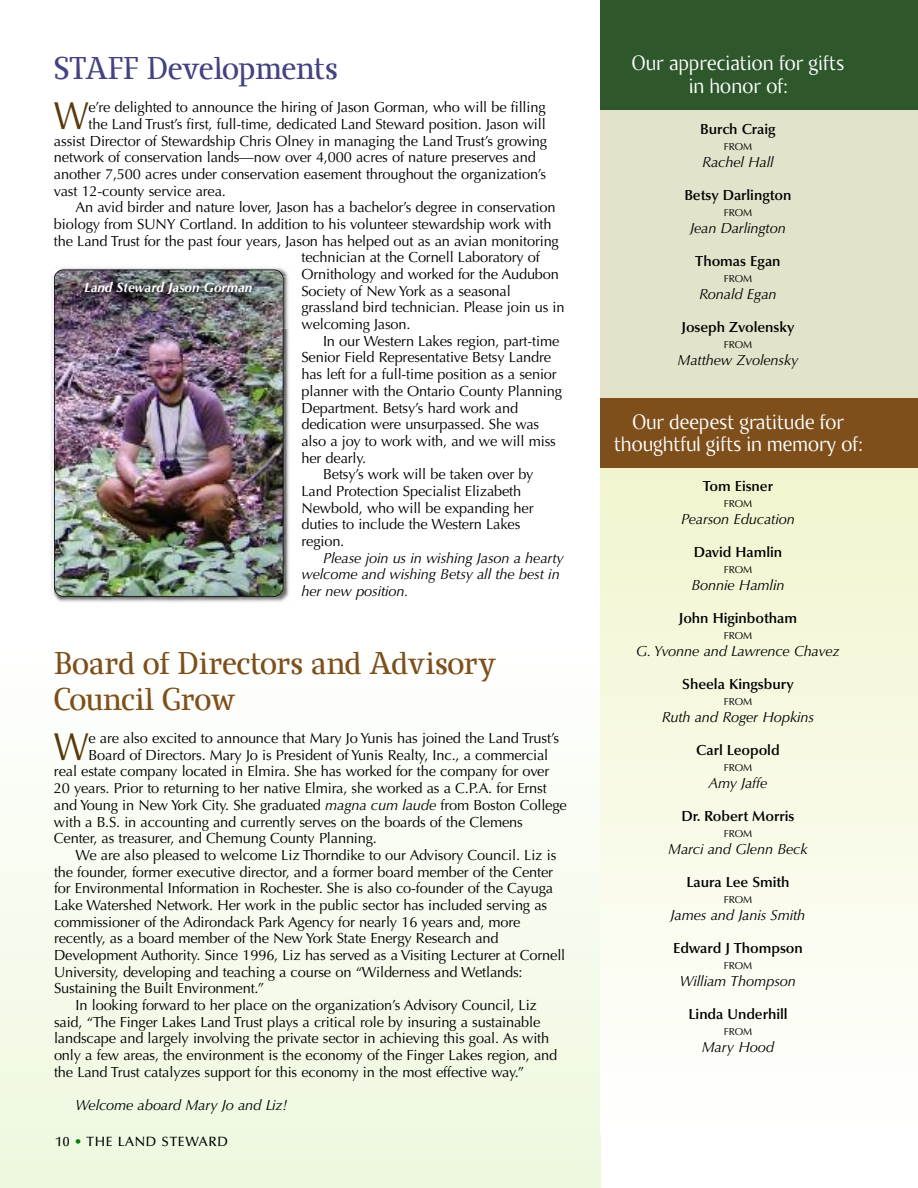
<style>
.page{position:relative;width:918px;height:1188px;background:#fff}
.page>*{position:absolute;margin:0;border:0;box-sizing:border-box;transform-origin:0 0}
.t1{font:39.15px "Optima";color:#5a380c;scale:.9 1}
.t2{font:33px/35.2px "Keule Serif EF";color:#7e4f1a}
.t3{font:33px "Keule Serif EF";letter-spacing:-.005em;color:#434282}
.t4{font:300 21.75px/22.5px "Keule Sans Serif EF";letter-spacing:-.015em;color:#fff;text-align:center}
.t5{font:14.7px "Optima";letter-spacing:-.01em;color:#000}
.t6{font:italic 14.7px/16.6px "Optima";letter-spacing:-.01em;color:#000}
.t7{font:600 14.7px "Optima";letter-spacing:-.005em;color:#000}
.t8{font:italic 700 13.5px "Optima";color:#fff}
.t9{font:500 13.5px "Optima";letter-spacing:.05em;color:#000}
.t10{font:10.2px "Optima";letter-spacing:-.015em;color:#000}
.s1{font-style:italic}
.s2{color:#008000}
</style>
<div class="page">
<div style="left:0;top:645px;width:601px;height:543px;background:linear-gradient(to bottom,#fff,#eef8de)"></div>
<div style="left:601px;top:110px;width:317px;height:288px;background:#e3e3cc"></div>
<div style="left:601px;top:466px;width:317px;height:668px;background:linear-gradient(to bottom,#f1f5ce,#fffffe)"></div>
<div style="left:601px;top:398px;width:317px;height:69px;background:#7e4f1a"></div>
<div style="left:601px;top:0;width:317px;height:110px;background:#2e572b"></div>
<img style="left:50px;top:267px;width:239px;height:335px">
<img style="left:54px;top:270px;width:229px;height:326px;border-radius:9px">
<div style="left:54px;top:270px;width:230px;height:327px;border:2px solid #000;border-radius:9px"></div>
<img style="left:50px;top:276px;width:239px;height:53px">
<h2 class="t3" style="left:54px;top:48px;width:285px">STAFF Developments</h2>
<h1 class="t1" style="left:54px;top:100px;width:41px">W</h1>
<p class="t5" style="left:88px;top:101px;width:459px">e’re delighted to announce the hiring of Jason Gorman, who will be filling</p>
<p class="t5" style="left:88px;top:118px;width:459px">the Land Trust’s first, full-time, dedicated Land Steward position. Jason will</p>
<p class="t5" style="left:54px;top:135px;width:495px">assist Director of Stewardship Chris Olney in managing the Land Trust’s growing</p>
<p class="t5" style="left:54px;top:151px;width:483px">network of conservation lands—now over 4,000 acres of nature preserves and</p>
<p class="t5" style="left:54px;top:168px;width:494px">another 7,500 acres under conservation easement throughout the organization’s</p>
<p class="t5" style="left:54px;top:185px;width:173px">vast 12-county service area.</p>
<p class="t5" style="left:76px;top:201px;width:482px">An avid birder and nature lover, Jason has a bachelor’s degree in conservation</p>
<p class="t5" style="left:54px;top:218px;width:499px">biology from SUNY Cortland. In addition to his volunteer stewardship work with</p>
<p class="t5" style="left:54px;top:235px;width:506px">the Land Trust for the past four years, Jason has helped out as an avian monitoring</p>
<p class="t5" style="left:301px;top:251px;width:240px">technician at the Cornell Laboratory of</p>
<p class="t5" style="left:301px;top:268px;width:259px">Ornithology and worked for the Audubon</p>
<p class="t5" style="left:301px;top:285px;width:211px">Society of New York as a seasonal</p>
<p class="t5" style="left:301px;top:301px;width:265px">grassland bird technician. Please join us in</p>
<p class="t5" style="left:301px;top:318px;width:111px">welcoming Jason.</p>
<p class="t5" style="left:323px;top:335px;width:238px">In our Western Lakes region, part-time</p>
<p class="t5" style="left:301px;top:351px;width:251px">Senior Field Representative Betsy Landre</p>
<p class="t5" style="left:301px;top:368px;width:257px">has left for a full-time position as a senior</p>
<p class="t5" style="left:301px;top:385px;width:262px">planner with the Ontario County Planning</p>
<p class="t5" style="left:301px;top:402px;width:218px">Department. Betsy’s hard work and</p>
<p class="t5" style="left:301px;top:418px;width:239px">dedication were unsurpassed. She was</p>
<p class="t5" style="left:301px;top:435px;width:256px">also a joy to work with, and we will miss</p>
<p class="t5" style="left:301px;top:452px;width:66px">her dearly.</p>
<p class="t5" style="left:323px;top:468px;width:212px">Betsy’s work will be taken over by</p>
<p class="t5" style="left:301px;top:485px;width:221px">Land Protection Specialist Elizabeth</p>
<p class="t5" style="left:301px;top:502px;width:234px">Newbold, who will be expanding her</p>
<p class="t5" style="left:301px;top:518px;width:220px">duties to include the Western Lakes</p>
<p class="t5" style="left:301px;top:535px;width:44px">region.</p>
<p class="t6" style="left:301px;top:551px;width:264px;text-indent:22px">Please join us in wishing Jason a hearty welcome and wishing Betsy all the best in her new position.</p>
<p class="t8" style="left:84px;top:282px;width:170px">Land Steward Jason Gorman</p>
<h2 class="t2" style="left:54px;top:645px;width:444px">Board of Directors and Advisory<br>Council Grow</h2>
<h1 class="t1" style="left:54px;top:731px;width:41px">W</h1>
<p class="t5" style="left:88px;top:732px;width:472px">e are also excited to announce that Mary Jo Yunis has joined the Land Trust’s</p>
<p class="t5" style="left:88px;top:749px;width:461px">Board of Directors. Mary Jo is President of Yunis Realty, Inc., a commercial</p>
<p class="t5" style="left:54px;top:765px;width:497px">real estate company located in Elmira. She has worked for the company for over</p>
<p class="t5" style="left:54px;top:782px;width:494px">20 years. Prior to returning to her native Elmira, she worked as a C.P.A. for Ernst</p>
<p class="t5" style="left:54px;top:799px;width:514px">and Young in New York City. She graduated <span class="s1">magna cum laude</span> from Boston College</p>
<p class="t5" style="left:54px;top:816px;width:470px">with a B.S. in accounting and currently serves on the boards of the Clemens</p>
<p class="t5" style="left:54px;top:832px;width:325px">Center, as treasurer, and Chemung County Planning.</p>
<p class="t5" style="left:76px;top:849px;width:482px">We are also pleased to welcome Liz Thorndike to our Advisory Council. Liz is</p>
<p class="t5" style="left:54px;top:866px;width:501px">the founder, former executive director, and a former board member of the Center</p>
<p class="t5" style="left:54px;top:882px;width:501px">for Environmental Information in Rochester. She is also co-founder of the Cayuga</p>
<p class="t5" style="left:54px;top:899px;width:495px">Lake Watershed Network. Her work in the public sector has included serving as</p>
<p class="t5" style="left:54px;top:916px;width:468px">commissioner of the Adirondack Park Agency for nearly 16 years and, more</p>
<p class="t5" style="left:54px;top:932px;width:446px">recently, as a board member of the New York State Energy Research and</p>
<p class="t5" style="left:54px;top:949px;width:513px">Development Authority. Since 1996, Liz has served as a Visiting Lecturer at Cornell</p>
<p class="t5" style="left:54px;top:966px;width:470px">University, developing and teaching a course on “Wilderness and Wetlands:</p>
<p class="t5" style="left:54px;top:982px;width:212px">Sustaining the Built Environment.”</p>
<p class="t5" style="left:76px;top:999px;width:463px">In looking forward to her place on the organization’s Advisory Council, Liz</p>
<p class="t5" style="left:54px;top:1016px;width:488px">said, “The Finger Lakes Land Trust plays a critical role by insuring a sustainable</p>
<p class="t5" style="left:54px;top:1032px;width:497px">landscape and largely involving the private sector in achieving this goal. As with</p>
<p class="t5" style="left:54px;top:1049px;width:505px">only a few areas, the environment is the economy of the Finger Lakes region, and</p>
<p class="t5" style="left:54px;top:1066px;width:472px">the Land Trust catalyzes support for this economy in the most effective way.”</p>
<p class="t6" style="left:76px;top:1098px;width:213px">Welcome aboard Mary Jo and Liz!</p>
<p class="t9" style="left:56px;top:1136px;width:174px">10 <span class="s2">•</span> THE LAND STEWARD</p>
<h3 class="t4" style="left:631px;top:52px;width:215px">Our appreciation for gifts in honor of:</h3>
<p class="t7" style="left:700px;top:123px;width:77px">Burch Craig</p>
<p class="t10" style="left:724px;top:143px;width:30px">FROM</p>
<p class="t6" style="left:702px;top:155px;width:73px">Rachel Hall</p>
<p class="t7" style="left:684px;top:189px;width:109px">Betsy Darlington</p>
<p class="t10" style="left:724px;top:209px;width:30px">FROM</p>
<p class="t6" style="left:690px;top:221px;width:97px">Jean Darlington</p>
<p class="t7" style="left:695px;top:255px;width:87px">Thomas Egan</p>
<p class="t10" style="left:724px;top:275px;width:30px">FROM</p>
<p class="t6" style="left:699px;top:287px;width:79px">Ronald Egan</p>
<p class="t7" style="left:682px;top:321px;width:114px">Joseph Zvolensky</p>
<p class="t10" style="left:724px;top:341px;width:30px">FROM</p>
<p class="t6" style="left:678px;top:353px;width:122px">Matthew Zvolensky</p>
<h3 class="t4" style="left:614px;top:410px;width:250px">Our deepest gratitude for thoughtful gifts in memory of:</h3>
<p class="t7" style="left:703px;top:480px;width:72px">Tom Eisner</p>
<p class="t10" style="left:724px;top:500px;width:30px">FROM</p>
<p class="t6" style="left:681px;top:512px;width:115px">Pearson Education</p>
<p class="t7" style="left:694px;top:546px;width:90px">David Hamlin</p>
<p class="t10" style="left:724px;top:566px;width:30px">FROM</p>
<p class="t6" style="left:692px;top:578px;width:94px">Bonnie Hamlin</p>
<p class="t7" style="left:679px;top:612px;width:120px">John Higinbotham</p>
<p class="t10" style="left:724px;top:632px;width:30px">FROM</p>
<p class="t6" style="left:636px;top:644px;width:205px">G. Yvonne and Lawrence Chavez</p>
<p class="t7" style="left:682px;top:678px;width:113px">Sheela Kingsbury</p>
<p class="t10" style="left:724px;top:698px;width:30px">FROM</p>
<p class="t6" style="left:662px;top:710px;width:154px">Ruth and Roger Hopkins</p>
<p class="t7" style="left:696px;top:744px;width:85px">Carl Leopold</p>
<p class="t10" style="left:724px;top:764px;width:30px">FROM</p>
<p class="t6" style="left:709px;top:776px;width:60px">Amy Jaffe</p>
<p class="t7" style="left:681px;top:810px;width:115px">Dr. Robert Morris</p>
<p class="t10" style="left:724px;top:830px;width:30px">FROM</p>
<p class="t6" style="left:668px;top:842px;width:141px">Marci and Glenn Beck</p>
<p class="t7" style="left:686px;top:876px;width:105px">Laura Lee Smith</p>
<p class="t10" style="left:724px;top:896px;width:30px">FROM</p>
<p class="t6" style="left:671px;top:908px;width:136px">James and Janis Smith</p>
<p class="t7" style="left:673px;top:942px;width:131px">Edward J Thompson</p>
<p class="t10" style="left:724px;top:962px;width:30px">FROM</p>
<p class="t6" style="left:680px;top:974px;width:118px">William Thompson</p>
<p class="t7" style="left:688px;top:1008px;width:101px">Linda Underhill</p>
<p class="t10" style="left:724px;top:1028px;width:30px">FROM</p>
<p class="t6" style="left:702px;top:1040px;width:74px">Mary Hood</p>
</div>
